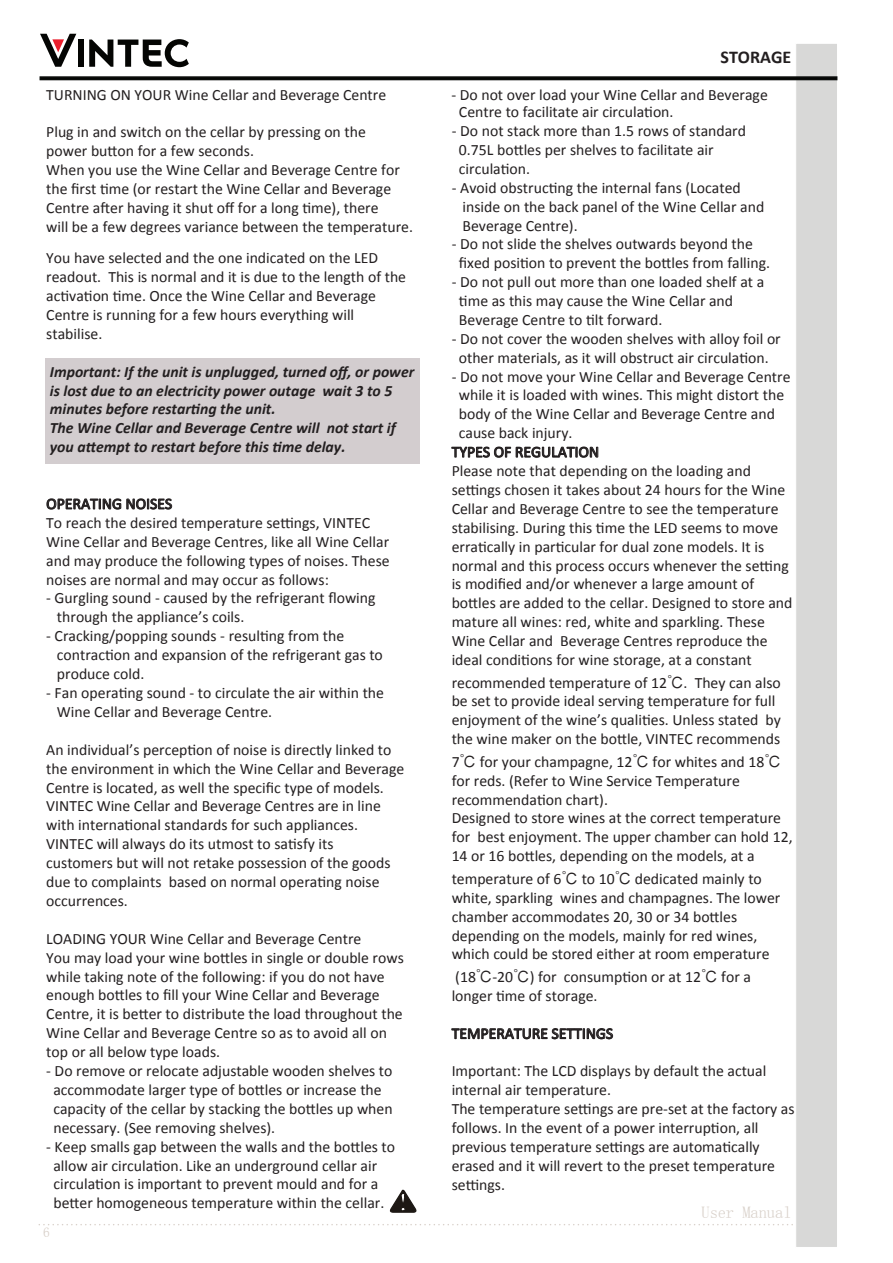
<style>
.page{position:relative;width:893px;height:1263px;background:#fff}
.page>*{position:absolute;margin:0;border:0;box-sizing:border-box;transform-origin:0 0}
.t1{font:700 18px "Calibri";color:#231f20}
.t2{font:700 16.5px "Adrianna";color:#d8d0c9}
.t3{font:15.75px/18.9px "Calibri";color:#231f20}
.t4{font:italic 700 15.75px/18.9px "Calibri";color:#231f20}
.t5{font:700 13.5px "Adrianna";color:#d8d0c9}
.s1{font-family:"Sim Hei";font-size:16.5px}
</style>
<div class="page">
<div style="left:795px;top:43px;width:43px;height:1204px;background:#d8d8d7;border:1px solid #fff"></div>
<div style="left:46px;top:358px;width:374px;height:106px;background:#d3cdcf"></div>
<svg style="left:47px;top:498px;width:125px;height:12px"></svg>
<svg style="left:389px;top:1189px;width:28px;height:24px"></svg>
<svg style="left:451px;top:446px;width:147px;height:12px"></svg>
<svg style="left:451px;top:1028px;width:162px;height:12px"></svg>
<svg style="left:40px;top:76px;width:797px;height:4px;fill:#0a0c0a"></svg>
<div style="left:78px;top:40px;width:6px;height:27px;background:#040503"></div>
<svg style="left:89px;top:39px;width:100px;height:28px"></svg>
<svg style="left:40px;top:34px;width:36px;height:33px"></svg>
<svg style="left:39px;top:1224px;width:753px;height:1px"></svg>
<p class="t3" style="left:46px;top:85px;width:341px">TURNING ON YOUR Wine Cellar and Beverage Centre</p>
<p class="t3" style="left:46px;top:123px;width:368px">Plug in and switch on the cellar by pressing on the<br>power button for a few seconds.<br>When you use the Wine Cellar and Beverage Centre for the first time (or restart the Wine Cellar and Beverage Centre after having it shut off for a long time), there<br>will be a few degrees variance between the temperature.</p>
<p class="t3" style="left:46px;top:249px;width:361px">You have selected and the one indicated on the LED readout. This is normal and it is due to the length of the activation time. Once the Wine Cellar and Beverage Centre is running for a few hours everything will stabilise.</p>
<p class="t4" style="left:50px;top:362px;width:366px">Important: If the unit is unplugged, turned off, or power is lost due to an electricity power outage wait 3 to 5 minutes before restarting the unit.<br>The Wine Cellar and Beverage Centre will not start if you attempt to restart before this time delay.</p>
<p class="t3" style="left:46px;top:494px;width:345px">OPERATING NOISES<br>To reach the desired temperature settings, VINTEC Wine Cellar and Beverage Centres, like all Wine Cellar and may produce the following types of noises. These noises are normal and may occur as follows:</p>
<p class="t3" style="left:57px;top:589px;width:320px;text-indent:-11px">- Gurgling sound - caused by the refrigerant flowing through the appliance’s coils.</p>
<p class="t3" style="left:57px;top:627px;width:327px;text-indent:-11px">- Cracking/popping sounds - resulting from the contraction and expansion of the refrigerant gas to produce cold.</p>
<p class="t3" style="left:57px;top:683px;width:329px;text-indent:-11px">- Fan operating sound - to circulate the air within the<br>Wine Cellar and Beverage Centre.</p>
<p class="t3" style="left:46px;top:740px;width:360px">An individual’s perception of noise is directly linked to the environment in which the Wine Cellar and Beverage Centre is located, as well the specific type of models.<br>VINTEC Wine Cellar and Beverage Centres are in line with international standards for such appliances.<br>VINTEC will always do its utmost to satisfy its<br>customers but will not retake possession of the goods due to complaints based on normal operating noise occurrences.</p>
<p class="t3" style="left:46px;top:929px;width:359px">LOADING YOUR Wine Cellar and Beverage Centre<br>You may load your wine bottles in single or double rows while taking note of the following: if you do not have enough bottles to fill your Wine Cellar and Beverage Centre, it is better to distribute the load throughout the Wine Cellar and Beverage Centre so as to avoid all on top or all below type loads.</p>
<p class="t3" style="left:53px;top:1061px;width:341px;text-indent:-7px">- Do remove or relocate adjustable wooden shelves to accommodate larger type of bottles or increase the capacity of the cellar by stacking the bottles up when necessary. (See removing shelves).</p>
<p class="t3" style="left:53px;top:1137px;width:343px;text-indent:-7px">- Keep smalls gap between the walls and the bottles to allow air circulation. Like an underground cellar air circulation is important to prevent mould and for a better homogeneous temperature within the cellar.</p>
<p class="t5" style="left:43px;top:1225px;width:8px">6</p>
<p class="t1" style="left:720px;top:46px;width:72px">STORAGE</p>
<p class="t3" style="left:451px;top:85px;width:318px">- Do not over load your Wine Cellar and Beverage</p>
<p class="t3" style="left:459px;top:102px;width:216px">Centre to facilitate air circulation.</p>
<p class="t3" style="left:459px;top:121px;width:289px;text-indent:-7px">- Do not stack more than 1.5 rows of standard<br>0.75L bottles per shelves to facilitate air circulation.</p>
<p class="t3" style="left:463px;top:178px;width:303px;text-indent:-11px">- Avoid obstructing the internal fans (Located inside on the back panel of the Wine Cellar and<br>Beverage Centre).</p>
<p class="t3" style="left:459px;top:235px;width:313px;text-indent:-7px">- Do not slide the shelves outwards beyond the fixed position to prevent the bottles from falling.</p>
<p class="t3" style="left:459px;top:273px;width:307px;text-indent:-7px">- Do not pull out more than one loaded shelf at a time as this may cause the Wine Cellar and<br>Beverage Centre to tilt forward.</p>
<p class="t3" style="left:452px;top:329px;width:331px;text-align:center">- Do not cover the wooden shelves with alloy foil or other materials, as it will obstruct air circulation.</p>
<p class="t3" style="left:452px;top:367px;width:340px">- Do not move your Wine Cellar and Beverage Centre</p>
<p class="t3" style="left:459px;top:386px;width:327px">while it is loaded with wines. This might distort the</p>
<p class="t3" style="left:459px;top:405px;width:318px">body of the Wine Cellar and Beverage Centre and</p>
<p class="t3" style="left:459px;top:424px;width:115px">cause back injury.</p>
<p class="t3" style="left:452px;top:442px;width:149px">TYPES OF REGULATION</p>
<p class="t3" style="left:452px;top:461px;width:301px">Please note that depending on the loading and</p>
<p class="t3" style="left:452px;top:480px;width:335px">settings chosen it takes about 24 hours for the Wine</p>
<p class="t3" style="left:452px;top:499px;width:328px">Cellar and Beverage Centre to see the temperature</p>
<p class="t3" style="left:452px;top:518px;width:328px">stabilising. During this time the LED seems to move</p>
<p class="t3" style="left:452px;top:537px;width:314px">erratically in particular for dual zone models. It is</p>
<p class="t3" style="left:452px;top:556px;width:339px">normal and this process occurs whenever the setting</p>
<p class="t3" style="left:452px;top:575px;width:304px">is modified and/or whenever a large amount of</p>
<p class="t3" style="left:452px;top:594px;width:342px">bottles are added to the cellar. Designed to store and</p>
<p class="t3" style="left:452px;top:613px;width:315px">mature all wines: red, white and sparkling. These</p>
<p class="t3" style="left:452px;top:631px;width:318px">Wine Cellar and Beverage Centres reproduce the</p>
<p class="t3" style="left:452px;top:650px;width:302px">ideal conditions for wine storage, at a constant</p>
<p class="t3" style="left:452px;top:673px;width:331px">recommended temperature of 12<span class="s1">℃</span>. They can also be set to provide ideal serving temperature for full enjoyment of the wine’s qualities. Unless stated by the wine maker on the bottle, VINTEC recommends</p>
<p class="t3" style="left:452px;top:752px;width:342px">7<span class="s1">℃</span> for your champagne, 12<span class="s1">℃</span> for whites and 18<span class="s1">℃ </span>for reds. (Refer to Wine Service Temperature recommendation chart).<br>Designed to store wines at the correct temperature for best enjoyment. The upper chamber can hold 12, 14 or 16 bottles, depending on the models, at a</p>
<p class="t3" style="left:452px;top:869px;width:330px">temperature of 6<span class="s1">℃</span> to 10<span class="s1">℃</span> dedicated mainly to white, sparkling wines and champagnes. The lower chamber accommodates 20, 30 or 34 bottles depending on the models, mainly for red wines, which could be stored either at room emperature</p>
<p class="t3" style="left:452px;top:967px;width:301px">(18<span class="s1">℃</span>-20<span class="s1">℃</span>) for consumption or at 12<span class="s1">℃</span> for a longer time of storage.</p>
<p class="t3" style="left:452px;top:1024px;width:163px">TEMPERATURE SETTINGS</p>
<p class="t3" style="left:452px;top:1062px;width:344px">Important: The LCD displays by default the actual internal air temperature.<br>The temperature settings are pre-set at the factory as follows. In the event of a power interruption, all previous temperature settings are automatically erased and it will revert to the preset temperature settings.</p>
<p class="t2" style="left:701px;top:1204px;width:92px">User Manual</p>
</div>
